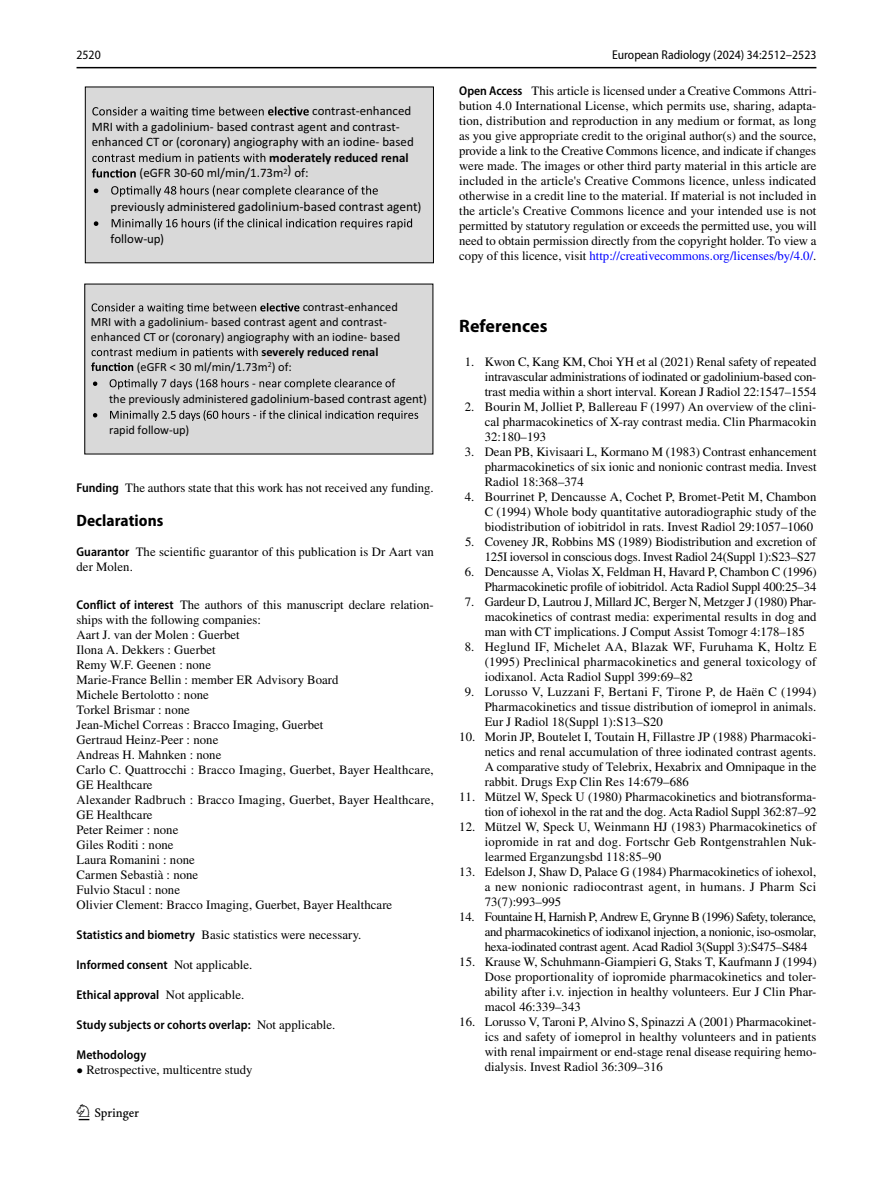
<style>
.page{position:relative;width:893px;height:1187px;background:#fff}
.page>*{position:absolute;margin:0;border:0;box-sizing:border-box;transform-origin:0 0}
.t1{font:22.5px "Springnew Regular 3";color:#000}
.t2{font:700 18px "Myriad Pro";letter-spacing:.005em;color:#000}
.t3{font:700 semi-condensed 16.5px "Myriad Pro";letter-spacing:.005em;color:#000}
.t4{font:13.5px "Calibri 11";color:#000}
.t5{font:12.9px/15.5px "Calibri 11";color:#000}
.t6{font:12.9px "Calibri 12";color:#000}
.t7{font:12.9px "Calibri Bold 4";color:#000}
.t8{font:12.75px/15px "STIX";letter-spacing:.005em;color:#000;text-align:justify}
.t9{font:12.75px/15px "STIX";letter-spacing:-.015em;color:#000;text-align:right}
.t10{font:600 semi-condensed 12.75px "Myriad Pro";letter-spacing:.005em;color:#000}
.t11{font:semi-condensed 12.75px "Myriad Pro";color:#000}
.t12{font:12.45px/14.9px "Calibri 12";color:#000}
.t13{font:12.45px "Calibri Bold 5";color:#000}
.s1{font-size:12.9px}
.s2{font-size:12.45px}
.s3{font-family:"Myriad Pro";font-weight:600;font-stretch:semi-condensed}
.s4{font-family:"STIX";font-weight:400;font-stretch:normal}
.s5{color:#00f}
</style>
<div class="page">
<hr style="left:77px;top:67px;width:739px;height:1px;background:#000">
<div style="left:85px;top:87px;width:348px;height:176px;background:#d9d9d9"></div>
<div style="left:85px;top:87px;width:349px;height:176px;border:1px solid #000"></div>
<svg style="left:92px;top:107px;width:217px;height:11px"></svg>
<svg style="left:92px;top:153px;width:173px;height:24px"></svg>
<svg style="left:111px;top:185px;width:267px;height:12px"></svg>
<svg style="left:112px;top:218px;width:300px;height:11px"></svg>
<svg style="left:94px;top:188px;width:4px;height:5px"></svg>
<svg style="left:94px;top:221px;width:4px;height:5px"></svg>
<div style="left:85px;top:284px;width:348px;height:170px;background:#d9d9d9"></div>
<svg style="left:92px;top:303px;width:207px;height:10px"></svg>
<svg style="left:91px;top:347px;width:167px;height:24px"></svg>
<svg style="left:110px;top:378px;width:285px;height:11px"></svg>
<svg style="left:110px;top:410px;width:308px;height:11px"></svg>
<svg style="left:93px;top:381px;width:4px;height:5px"></svg>
<svg style="left:93px;top:413px;width:4px;height:4px"></svg>
<p class="t11" style="left:77px;top:48px;width:26px">2520</p>
<p class="t11" style="left:612px;top:48px;width:206px">European Radiology (2024) 34:2512–2523</p>
<p class="t5" style="left:92px;top:103px;width:324px;text-indent:220px">contrast-enhanced<br>MRI with a gadolinium- based contrast agent and contrast&shy;enhanced CT or (coronary) angiography with an iodine- based</p>
<p class="t7" style="left:269px;top:148px;width:141px">moderately reduced renal</p>
<p class="t5" style="left:139px;top:165px;width:171px">(eGFR 30-60 ml/min/1.73m<sup>2</sup>) of:</p>
<p class="t4" style="left:111px;top:197px;width:312px"><span class="s1">previously administered</span> gadolinium-based contrast agent<span class="s1">)</span></p>
<p class="t5" style="left:111px;top:230px;width:55px">follow-up)</p>
<p class="t12" style="left:91px;top:299px;width:311px;text-indent:212px">contrast-enhanced<br>MRI with a gadolinium- based contrast agent and contrast&shy;enhanced CT or (coronary) angiography with an iodine- based</p>
<p class="t13" style="left:261px;top:343px;width:119px">severely reduced renal</p>
<p class="t12" style="left:137px;top:359px;width:157px">(eGFR &lt; 30 ml/min/1.73m<sup>2</sup>) of:</p>
<p class="t6" style="left:109px;top:389px;width:319px"><span class="s2">the previously administered</span> gadolinium-based contrast agent<span class="s2">)</span></p>
<p class="t12" style="left:109px;top:422px;width:82px">rapid follow-up)</p>
<p class="t8" style="left:77px;top:481px;width:359px"><span class="s3">Funding</span> The authors state that this work has not received any funding.</p>
<p class="t3" style="left:77px;top:511px;width:88px">Declarations</p>
<p class="t8" style="left:77px;top:545px;width:359px"><span class="s3">Guarantor</span> The scientific guarantor of this publication is Dr Aart van der Molen.</p>
<p class="t8" style="left:77px;top:597px;width:359px;text-align:left"><span class="s3">Conflict of interest</span> The authors of this manuscript declare relation&shy;ships with the following companies:<br>Aart J. van der Molen : Guerbet<br>Ilona A. Dekkers : Guerbet<br>Remy W.F. Geenen : none<br>Marie-France Bellin : member ER Advisory Board<br>Michele Bertolotto : none<br>Torkel Brismar : none<br>Jean-Michel Correas : Bracco Imaging, Guerbet<br>Gertraud Heinz-Peer : none<br>Andreas H. Mahnken : none<br>Carlo C. Quattrocchi : Bracco Imaging, Guerbet, Bayer Healthcare, GE Healthcare<br>Alexander Radbruch : Bracco Imaging, Guerbet, Bayer Healthcare, GE Healthcare<br>Peter Reimer : none<br>Giles Roditi : none<br>Laura Romanini : none<br>Carmen Sebastià : none<br>Fulvio Stacul : none<br>Olivier Clement: Bracco Imaging, Guerbet, Bayer Healthcare</p>
<p class="t8" style="left:77px;top:927px;width:286px"><span class="s3">Statistics and biometry</span> Basic statistics were necessary.</p>
<p class="t10" style="left:77px;top:957px;width:177px">Informed consent <span class="s4">Not applicable.</span></p>
<p class="t10" style="left:77px;top:987px;width:169px">Ethical approval <span class="s4">Not applicable.</span></p>
<p class="t10" style="left:77px;top:1017px;width:260px">Study subjects or cohorts overlap: <span class="s4">Not applicable.</span></p>
<p class="t10" style="left:77px;top:1047px;width:71px">Methodology</p>
<p class="t8" style="left:77px;top:1062px;width:178px">• Retrospective, multicentre study</p>
<h1 class="t1" style="left:79px;top:1104px;width:62px">1 3</h1>
<p class="t8" style="left:459px;top:84px;width:359px"><span class="s3">Open Access</span> This article is licensed under a Creative Commons Attri&shy;bution 4.0 International License, which permits use, sharing, adapta&shy;tion, distribution and reproduction in any medium or format, as long as you give appropriate credit to the original author(s) and the source, provide a link to the Creative Commons licence, and indicate if changes were made. The images or other third party material in this article are included in the article's Creative Commons licence, unless indicated otherwise in a credit line to the material. If material is not included in the article's Creative Commons licence and your intended use is not permitted by statutory regulation or exceeds the permitted use, you will need to obtain permission directly from the copyright holder. To view a copy of this licence, visit <span class="s5">http://creativecommons.org/licenses/by/4.0/</span>.</p>
<h2 class="t2" style="left:459px;top:314px;width:90px">References</h2>
<p class="t8" style="left:485px;top:355px;width:333px;text-indent:-20px">1. Kwon C, Kang KM, Choi YH et al (2021) Renal safety of repeated intravascular administrations of iodinated or gadolinium-based con&shy;trast media within a short interval. Korean J Radiol 22:1547–1554</p>
<p class="t8" style="left:485px;top:400px;width:333px;text-indent:-20px">2. Bourin M, Jolliet P, Ballereau F (1997) An overview of the clini&shy;cal pharmacokinetics of X-ray contrast media. Clin Pharmacokin 32:180–193</p>
<p class="t8" style="left:485px;top:445px;width:333px;text-indent:-20px">3. Dean PB, Kivisaari L, Kormano M (1983) Contrast enhancement pharmacokinetics of six ionic and nonionic contrast media. Invest Radiol 18:368–374</p>
<p class="t8" style="left:485px;top:490px;width:333px;text-indent:-20px">4. Bourrinet P, Dencausse A, Cochet P, Bromet-Petit M, Chambon C (1994) Whole body quantitative autoradiographic study of the biodistribution of iobitridol in rats. Invest Radiol 29:1057–1060</p>
<p class="t9" style="left:465px;top:535px;width:353px">5. Coveney JR, Robbins MS (1989) Biodistribution and excretion of<br>125I ioversol in conscious dogs. Invest Radiol 24(Suppl 1):S23–S27</p>
<p class="t9" style="left:465px;top:565px;width:353px">6. Dencausse A, Violas X, Feldman H, Havard P, Chambon C (1996)<br>Pharmacokinetic profile of iobitridol. Acta Radiol Suppl 400:25–34</p>
<p class="t8" style="left:485px;top:595px;width:333px;text-indent:-20px">7. Gardeur D, Lautrou J, Millard JC, Berger N, Metzger J (1980) Phar&shy;macokinetics of contrast media: experimental results in dog and man with CT implications. J Comput Assist Tomogr 4:178–185</p>
<p class="t8" style="left:485px;top:640px;width:333px;text-indent:-20px">8. Heglund IF, Michelet AA, Blazak WF, Furuhama K, Holtz E (1995) Preclinical pharmacokinetics and general toxicology of iodixanol. Acta Radiol Suppl 399:69–82</p>
<p class="t8" style="left:485px;top:685px;width:333px;text-indent:-20px">9. Lorusso V, Luzzani F, Bertani F, Tirone P, de Haën C (1994)<br>Pharmacokinetics and tissue distribution of iomeprol in animals.<br>Eur J Radiol 18(Suppl 1):S13–S20</p>
<p class="t8" style="left:485px;top:730px;width:333px;text-indent:-26px">10. Morin JP, Boutelet I, Toutain H, Fillastre JP (1988) Pharmacoki&shy;netics and renal accumulation of three iodinated contrast agents.<br>A comparative study of Telebrix, Hexabrix and Omnipaque in the rabbit. Drugs Exp Clin Res 14:679–686</p>
<p class="t8" style="left:459px;top:790px;width:359px;text-align:right">11. Mützel W, Speck U (1980) Pharmacokinetics and biotransforma&shy;tion of iohexol in the rat and the dog. Acta Radiol Suppl 362:87–92</p>
<p class="t8" style="left:485px;top:820px;width:333px;text-indent:-26px">12. Mützel W, Speck U, Weinmann HJ (1983) Pharmacokinetics of iopromide in rat and dog. Fortschr Geb Rontgenstrahlen Nuk&shy;learmed Erganzungsbd 118:85–90</p>
<p class="t8" style="left:485px;top:865px;width:333px;text-indent:-26px">13. Edelson J, Shaw D, Palace G (1984) Pharmacokinetics of iohexol, a new nonionic radiocontrast agent, in humans. J Pharm Sci 73(7):993–995</p>
<p class="t8" style="left:485px;top:910px;width:333px;text-indent:-26px">14. Fountaine H, Harnish P, Andrew E, Grynne B (1996) Safety, tolerance, and pharmacokinetics of iodixanol injection, a nonionic, iso-osmolar, hexa-iodinated contrast agent. Acad Radiol 3(Suppl 3):S475–S484</p>
<p class="t8" style="left:485px;top:955px;width:333px;text-indent:-26px">15. Krause W, Schuhmann-Giampieri G, Staks T, Kaufmann J (1994)<br>Dose proportionality of iopromide pharmacokinetics and toler&shy;ability after i.v. injection in healthy volunteers. Eur J Clin Phar&shy;macol 46:339–343</p>
<p class="t8" style="left:485px;top:1015px;width:333px;text-indent:-26px">16. Lorusso V, Taroni P, Alvino S, Spinazzi A (2001) Pharmacokinet&shy;ics and safety of iomeprol in healthy volunteers and in patients with renal impairment or end-stage renal disease requiring hemo&shy;dialysis. Invest Radiol 36:309–316</p>
</div>
